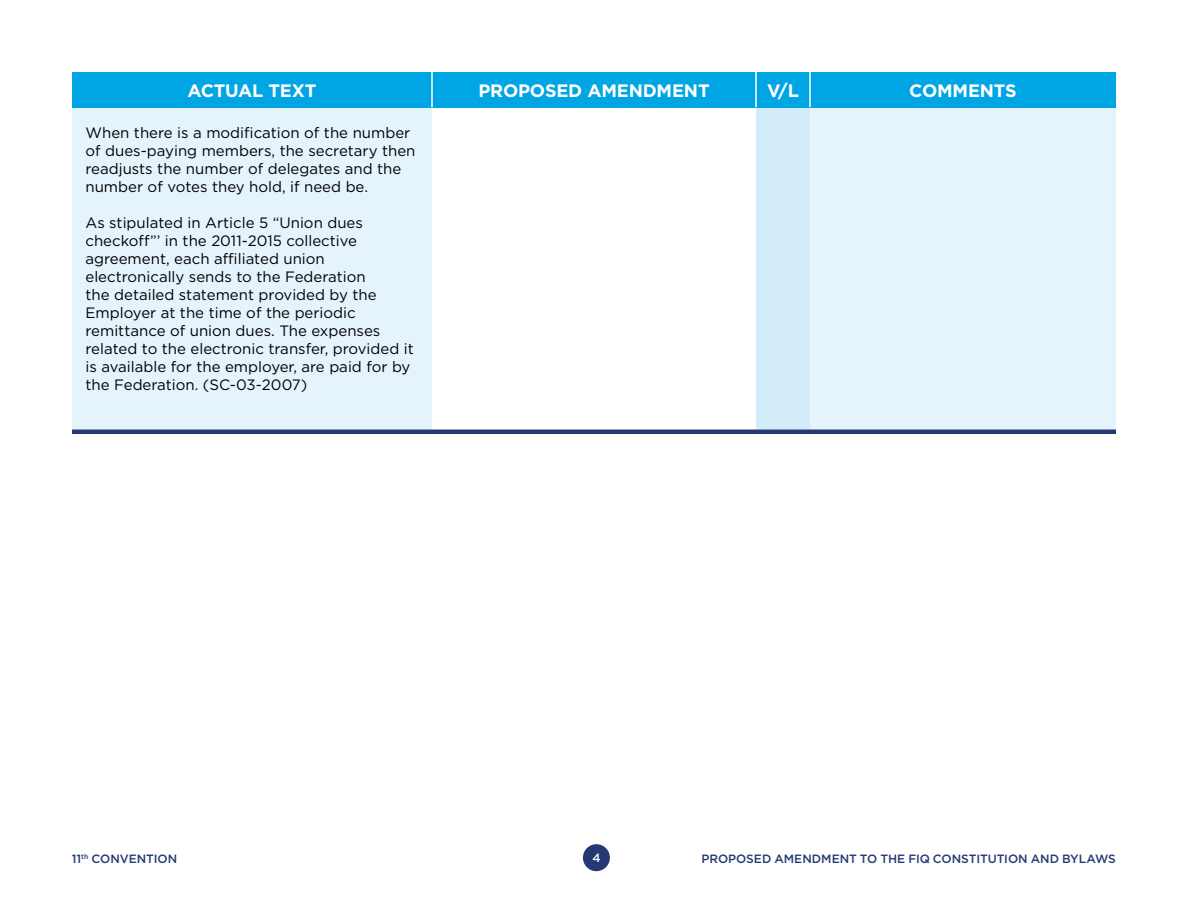
<style>
.page{position:relative;width:1188px;height:918px;background:#fff}
.page>*{position:absolute;margin:0;border:0;box-sizing:border-box;transform-origin:0 0}
.t1{font:700 18px "Gotham";letter-spacing:-.01em;color:#fff}
.t2{font:15px/18px "Gotham";color:#000}
.t3{font:500 12px "Gotham";color:#253a72}
.t4{font:500 12px "Gotham";color:#fff}
</style>
<div class="page">
<div style="left:583px;top:844px;width:27px;height:27px;background:#253a72;border-radius:50%"></div>
<div style="left:72px;top:72px;width:1044px;height:36px;background:#00a5e3"></div>
<div style="left:72px;top:108px;width:1044px;height:322px;background:#e5f4fc"></div>
<div style="left:432px;top:108px;width:324px;height:324px;background:#fff"></div>
<div style="left:756px;top:108px;width:54px;height:324px;background:#d2ecf9"></div>
<hr style="left:431px;top:72px;width:2px;height:35px;background:#fff">
<hr style="left:755px;top:72px;width:2px;height:35px;background:#fff">
<hr style="left:809px;top:72px;width:2px;height:35px;background:#fff">
<hr style="left:72px;top:430px;width:360px;height:4px;background:#253a72">
<hr style="left:432px;top:430px;width:324px;height:4px;background:#253a72">
<hr style="left:756px;top:430px;width:54px;height:4px;background:#253a72">
<hr style="left:810px;top:430px;width:306px;height:4px;background:#253a72">
<p class="t1" style="left:187px;top:81px;width:129px">ACTUAL TEXT</p>
<p class="t1" style="left:478px;top:81px;width:66px">PROPOSED</p>
<p class="t1" style="left:587px;top:81px;width:29px">AMENDMENT</p>
<p class="t1" style="left:767px;top:81px;width:31px">V/L</p>
<p class="t1" style="left:909px;top:81px;width:28px">COMMENTS</p>
<p class="t2" style="left:86px;top:123px;width:332px">When there is a modification of the number of dues-paying members, the secretary then readjusts the number of delegates and the number of votes they hold, if need be.</p>
<p class="t2" style="left:86px;top:213px;width:330px">As stipulated in Article 5 “Union dues checkoff”’ in the 2011-2015 collective agreement, each affiliated union electronically sends to the Federation<br>the detailed statement provided by the Employer at the time of the periodic remittance of union dues. The expenses related to the electronic transfer, provided it is available for the employer, are paid for by the Federation. (SC-03-2007)</p>
<p class="t4" style="left:592px;top:851px;width:10px">4</p>
<p class="t3" style="left:72px;top:852px;width:107px">11<sup>TH</sup> CONVENTION</p>
<p class="t3" style="left:702px;top:852px;width:416px">PROPOSED AMENDMENT TO THE FIQ CONSTITUTION AND BYLAWS</p>
</div>
